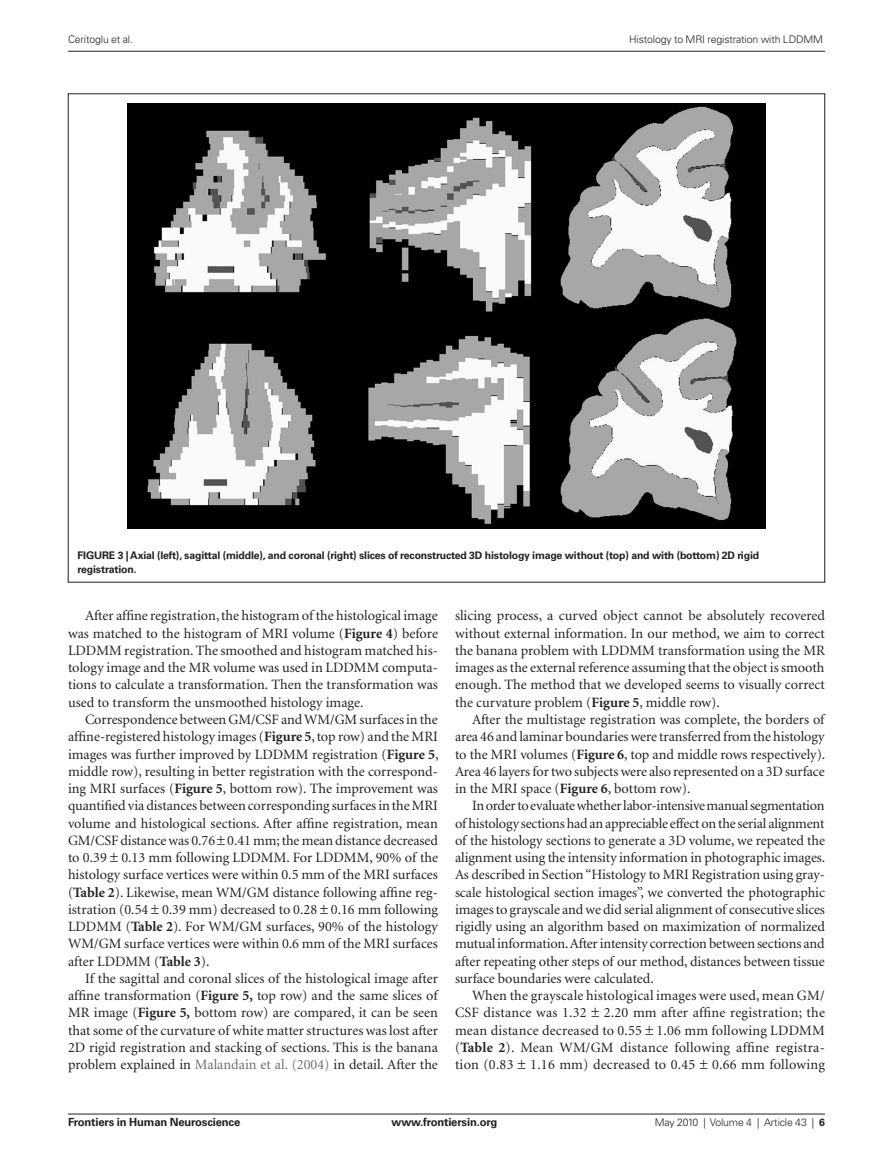
<style>
.page{position:relative;width:893px;height:1170px;background:#fff}
.page>*{position:absolute;margin:0;border:0;box-sizing:border-box;transform-origin:0 0}
.ART_tx{font:14.25px/17.2px "Minion";color:#231f20;text-align:justify}
.t1{font:700 11.25px "Univers";letter-spacing:-.015em;color:#231f20}
.FIGURE_tx{font:700 10.5px/14.2px "Univers";letter-spacing:-.015em;color:#231f20}
.t2{font:300 10.5px "Univers";letter-spacing:-.015em;color:#231f20}
.s1{font-weight:700}
.s2{color:#6c6d70}
</style>
<div class="page">
<hr style="left:68px;top:1113px;width:757px;height:1px;background:#231f20">
<hr style="left:68px;top:51px;width:757px;height:1px;background:#231f20">
<img style="left:128px;top:103px;width:637px;height:425px">
<p class="t2" style="left:68px;top:33px;width:66px">Ceritoglu et al.</p>
<p class="t2" style="left:629px;top:33px;width:196px">Histology to MRI registration with LDDMM</p>
<p class="FIGURE_tx" style="left:78px;top:547px;width:683px">Figure 3 | Axial (left), sagittal (middle), and coronal (right) slices of reconstructed 3D histology image without (top) and with (bottom) 2D rigid registration.</p>
<p class="ART_tx" style="left:68px;top:607px;width:371px;text-indent:17px">After affine registration, the histogram of the histological image was matched to the histogram of MRI volume (<span class="s1">Figure 4</span>) before LDDMM registration. The smoothed and histogram matched his&shy;tology image and the MR volume was used in LDDMM computa&shy;tions to calculate a transformation. Then the transformation was used to transform the unsmoothed histology image.</p>
<p class="ART_tx" style="left:68px;top:711px;width:372px;text-indent:17px">Correspondence between GM/CSF and WM/GM surfaces in the affine-registered histology images (<span class="s1">Figure 5</span>, top row) and the MRI images was further improved by LDDMM registration (<span class="s1">Figure 5</span>, middle row), resulting in better registration with the correspond&shy;ing MRI surfaces (<span class="s1">Figure 5</span>, bottom row). The improvement was quantified via distances between corresponding surfaces in the MRI volume and histological sections. After affine registration, mean GM/CSF distance was 0.76 0.41 mm; the mean distance decreased to 0.39 0.13 mm following LDDMM. For LDDMM, 90% of the histology surface vertices were within 0.5 mm of the MRI surfaces (<span class="s1">Table 2</span>). Likewise, mean WM/GM distance following affine reg&shy;istration (0.54 0.39 mm) decreased to 0.28 0.16 mm following LDDMM (<span class="s1">Table 2</span>). For WM/GM surfaces, 90% of the histology WM/GM surface vertices were within 0.6 mm of the MRI surfaces after LDDMM (<span class="s1">Table 3</span>).</p>
<p class="ART_tx" style="left:68px;top:970px;width:371px;text-indent:17px">If the sagittal and coronal slices of the histological image after affine transformation (<span class="s1">Figure 5,</span> top row) and the same slices of MR image (<span class="s1">Figure 5,</span> bottom row) are compared, it can be seen that some of the curvature of white matter structures was lost after 2D rigid registration and stacking of sections. This is the banana problem explained in <span class="s2">Malandain et al. (2004)</span> in detail. After the</p>
<p class="ART_tx" style="left:455px;top:607px;width:371px">slicing process, a curved object cannot be absolutely recovered without external information. In our method, we aim to correct the banana problem with LDDMM transformation using the MR images as the external reference assuming that the object is smooth enough. The method that we developed seems to visually correct the curvature problem (<span class="s1">Figure 5</span>, middle row).</p>
<p class="ART_tx" style="left:455px;top:711px;width:372px;text-indent:17px">After the multistage registration was complete, the borders of area 46 and laminar boundaries were transferred from the histology to the MRI volumes (<span class="s1">Figure 6</span>, top and middle rows respectively).<br>Area 46 layers for two subjects were also represented on a 3D surface in the MRI space (<span class="s1">Figure 6</span>, bottom row).</p>
<p class="ART_tx" style="left:455px;top:797px;width:372px;text-indent:17px">In order to evaluate whether labor-intensive manual segmentation of histology sections had an appreciable effect on the serial alignment of the histology sections to generate a 3D volume, we repeated the alignment using the intensity information in photographic images.<br>As described in Section “Histology to MRI Registration using gray&shy;scale histological section images”, we converted the photographic images to grayscale and we did serial alignment of consecutive slices rigidly using an algorithm based on maximization of normalized mutual information. After intensity correction between sections and after repeating other steps of our method, distances between tissue surface boundaries were calculated.</p>
<p class="ART_tx" style="left:455px;top:987px;width:371px;text-indent:17px">When the grayscale histological images were used, mean GM/ CSF distance was 1.32 2.20 mm after affine registration; the mean distance decreased to 0.55 1.06 mm following LDDMM (<span class="s1">Table 2</span>). Mean WM/GM distance following affine registra&shy;tion (0.83 1.16 mm) decreased to 0.45 0.66 mm following</p>
<p class="t1" style="left:68px;top:1115px;width:174px">Frontiers in Human Neuroscience</p>
<p class="t1" style="left:392px;top:1115px;width:107px">www.frontiersin.org</p>
<p class="t2" style="left:655px;top:1115px;width:172px">May 2010 | Volume 4 | Article 43 | <span class="s1">6</span></p>
</div>
